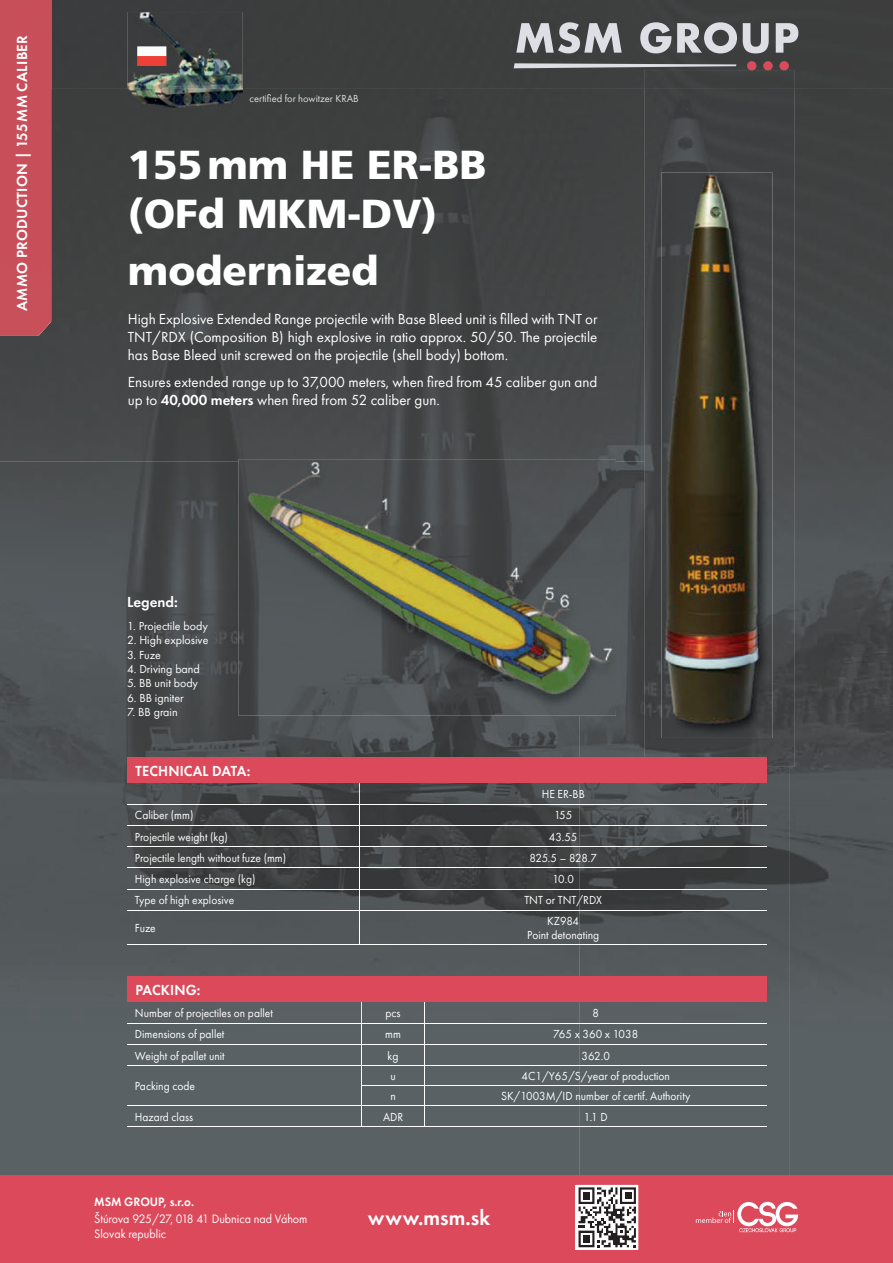
<style>
.page{position:relative;width:893px;height:1263px;background:#fff}
.page>*{position:absolute;margin:0;border:0;box-sizing:border-box;transform-origin:0 0}
.t1{font:900 40.5px/48.6px "Frutiger LT Com";color:#fff}
.t2{font:600 21.9px "Futura PT";letter-spacing:.005em;color:#fff;scale:.96 1}
.t3{font:15px/18px "Futura PT";color:#fff;text-align:justify}
.t4{font:600 15px "Futura PT";letter-spacing:.01em;color:#fff}
.t5{font:600 15px "Futura PT";letter-spacing:.01em;color:#fff;scale:.96 1}
.t6{font:12.6px/15px "Futura PT";color:#fff;scale:.96 1}
.t7{font:600 12.6px "Futura PT";color:#fff;scale:.96 1}
.t8{font:12px/14.4px "Futura PT";color:#fff;text-align:center;scale:.96 1}
.t9{font:12px "Futura PT";color:#fff}
.t10{font:10.5px "Futura PT";color:#dcdddf}
.s1{font-weight:600}
</style>
<div class="page">
<img style="left:0;top:89px;width:644px;height:372px">
<img style="left:790px;top:89px;width:103px;height:1086px">
<img style="left:0;top:461px;width:262px;height:714px">
<img style="left:579px;top:461px;width:104px;height:714px">
<img style="left:262px;top:715px;width:317px;height:460px">
<img style="left:737px;top:767px;width:53px;height:408px">
<img style="left:683px;top:783px;width:54px;height:392px">
<div style="left:0;top:1175px;width:893px;height:88px;background:#db495b"></div>
<svg style="left:576px;top:1185px;width:62px;height:64px;background:#a7a5a6"></svg>
<div style="left:583px;top:1192px;width:7px;height:7px;background:#231f20"></div>
<div style="left:583px;top:1235px;width:7px;height:7px;background:#231f20"></div>
<div style="left:625px;top:1192px;width:6px;height:7px;background:#231f20"></div>
<svg style="left:696px;top:1202px;width:102px;height:30px"></svg>
<div style="left:51px;top:0;width:842px;height:89px;background:#3c3d3d"></div>
<svg style="left:516px;top:22px;width:106px;height:31px;background:#95969a"></svg>
<svg style="left:640px;top:22px;width:31px;height:31px"></svg>
<svg style="left:677px;top:22px;width:60px;height:31px;background:#9c9ea2"></svg>
<svg style="left:743px;top:23px;width:26px;height:30px"></svg>
<svg style="left:776px;top:23px;width:22px;height:30px"></svg>
<svg style="left:514px;top:63px;width:222px;height:5px"></svg>
<div style="left:763px;top:61px;width:9px;height:9px;background:#db495b;border-radius:50%"></div>
<div style="left:747px;top:61px;width:9px;height:9px;background:#db495b;border-radius:50%"></div>
<div style="left:780px;top:61px;width:9px;height:9px;background:#db495b;border-radius:50%"></div>
<div style="left:0;top:0;width:51px;height:336px;background:#c84f5a"></div>
<div style="left:127px;top:757px;width:640px;height:26px;background:#db495b"></div>
<hr style="left:127px;top:846px;width:232px;height:1px;background:#fff">
<hr style="left:127px;top:867px;width:232px;height:1px;background:#fff">
<hr style="left:127px;top:889px;width:232px;height:1px;background:#fff">
<hr style="left:127px;top:910px;width:232px;height:1px;background:#fff">
<hr style="left:359px;top:846px;width:408px;height:1px;background:#fff">
<hr style="left:359px;top:867px;width:408px;height:1px;background:#fff">
<hr style="left:359px;top:889px;width:408px;height:1px;background:#fff">
<hr style="left:359px;top:910px;width:408px;height:1px;background:#fff">
<hr style="left:359px;top:825px;width:408px;height:1px;background:#fff">
<hr style="left:127px;top:825px;width:232px;height:1px;background:#fff">
<hr style="left:127px;top:804px;width:232px;height:1px;background:#fff">
<hr style="left:127px;top:944px;width:232px;height:1px;background:#fff">
<hr style="left:359px;top:804px;width:408px;height:1px;background:#fff">
<svg style="left:359px;top:783px;width:1px;height:127px"></svg>
<hr style="left:359px;top:911px;width:1px;height:33px;background:#fff">
<hr style="left:359px;top:944px;width:408px;height:1px;background:#fff">
<div style="left:127px;top:976px;width:640px;height:26px;background:#db495b"></div>
<hr style="left:425px;top:1044px;width:342px;height:1px;background:#fff">
<hr style="left:127px;top:1065px;width:235px;height:1px;background:#fff">
<hr style="left:362px;top:1065px;width:63px;height:1px;background:#fff">
<hr style="left:425px;top:1065px;width:342px;height:1px;background:#fff">
<hr style="left:361px;top:1085px;width:64px;height:1px;background:#fff">
<hr style="left:425px;top:1085px;width:342px;height:1px;background:#fff">
<hr style="left:362px;top:1044px;width:63px;height:1px;background:#fff">
<hr style="left:362px;top:1023px;width:63px;height:1px;background:#fff">
<hr style="left:127px;top:1023px;width:235px;height:1px;background:#fff">
<hr style="left:127px;top:1044px;width:235px;height:1px;background:#fff">
<hr style="left:425px;top:1023px;width:342px;height:1px;background:#fff">
<hr style="left:127px;top:1105px;width:235px;height:1px;background:#fff">
<hr style="left:127px;top:1126px;width:235px;height:1px;background:#fff">
<hr style="left:362px;top:1105px;width:63px;height:1px;background:#fff">
<svg style="left:361px;top:1002px;width:1px;height:124px"></svg>
<hr style="left:362px;top:1126px;width:63px;height:1px;background:#fff">
<hr style="left:425px;top:1105px;width:342px;height:1px;background:#fff">
<svg style="left:424px;top:1002px;width:1px;height:124px"></svg>
<hr style="left:425px;top:1126px;width:342px;height:1px;background:#fff">
<img style="left:128px;top:89px;width:114px;height:18px">
<img style="left:128px;top:12px;width:114px;height:77px">
<img style="left:137px;top:46px;width:29px;height:1px">
<svg style="left:137px;top:47px;width:30px;height:20px"></svg>
<img style="left:238px;top:459px;width:378px;height:256px">
<img style="left:241px;top:463px;width:375px;height:246px">
<img style="left:644px;top:89px;width:150px;height:678px">
<div style="left:644px;top:70px;width:150px;height:19px;background:#3e3f3f"></div>
<img style="left:644px;top:757px;width:123px;height:10px">
<img style="left:662px;top:172px;width:110px;height:566px">
<p class="t4" style="left:13px;top:311px;width:278px;rotate:-90deg">AMMO PRODUCTION | 155MM CALIBER</p>
<p class="t10" style="left:249px;top:92px;width:111px">certified for howitzer KRAB</p>
<h1 class="t1" style="left:128px;top:141px;width:360px">155 mm HE ER-BB (OFd MKM-DV)</h1>
<h1 class="t1" style="left:128px;top:246px;width:252px">modernized</h1>
<p class="t3" style="left:128px;top:310px;width:471px">High Explosive Extended Range projectile with Base Bleed unit is filled with TNT or TNT/RDX (Composition B) high explosive in ratio approx. 50/50. The projectile has Base Bleed unit screwed on the projectile (shell body) bottom.</p>
<p class="t3" style="left:128px;top:373px;width:471px">Ensures extended range up to 37,000 meters, when fired from 45 caliber gun and up to <span class="s1">40,000 meters</span> when fired from 52 caliber gun.</p>
<p class="t4" style="left:127px;top:592px;width:52px">Legend:</p>
<p class="t9" style="left:127px;top:619px;width:82px">1. Projectile body</p>
<p class="t9" style="left:127px;top:633px;width:83px">2. High explosive</p>
<p class="t9" style="left:127px;top:647px;width:35px">3. Fuze</p>
<p class="t9" style="left:127px;top:662px;width:74px">4. Driving band</p>
<p class="t9" style="left:127px;top:676px;width:73px">5. BB unit body</p>
<p class="t9" style="left:127px;top:691px;width:58px">6. BB igniter</p>
<p class="t9" style="left:127px;top:705px;width:52px">7. BB grain</p>
<p class="t5" style="left:136px;top:761px;width:121px">TECHNICAL DATA:</p>
<p class="t8" style="left:542px;top:787px;width:46px">HE ER-BB</p>
<p class="t8" style="left:135px;top:808px;width:62px">Caliber (mm)</p>
<p class="t8" style="left:554px;top:808px;width:20px">155</p>
<p class="t8" style="left:135px;top:829px;width:98px">Projectile weight (kg)</p>
<p class="t8" style="left:549px;top:829px;width:31px">43.55</p>
<p class="t8" style="left:135px;top:850px;width:159px">Projectile length without fuze (mm)</p>
<p class="t8" style="left:529px;top:850px;width:72px">825.5 – 828.7</p>
<p class="t8" style="left:135px;top:872px;width:127px">High explosive charge (kg)</p>
<p class="t8" style="left:552px;top:872px;width:24px">10.0</p>
<p class="t8" style="left:135px;top:893px;width:105px">Type of high explosive</p>
<p class="t8" style="left:524px;top:893px;width:82px">TNT or TNT/RDX</p>
<p class="t8" style="left:135px;top:921px;width:23px">Fuze</p>
<p class="t8" style="left:527px;top:914px;width:76px">KZ984<br>Point detonating</p>
<p class="t5" style="left:136px;top:980px;width:69px">PACKING:</p>
<p class="t8" style="left:135px;top:1006px;width:145px">Number of projectiles on pallet</p>
<p class="t8" style="left:385px;top:1006px;width:17px">pcs</p>
<p class="t8" style="left:592px;top:1006px;width:8px">8</p>
<p class="t8" style="left:135px;top:1027px;width:95px">Dimensions of pallet</p>
<p class="t8" style="left:385px;top:1027px;width:18px">mm</p>
<p class="t8" style="left:553px;top:1027px;width:90px">765 x 360 x 1038</p>
<p class="t8" style="left:135px;top:1048px;width:95px">Weight of pallet unit</p>
<p class="t8" style="left:388px;top:1048px;width:13px">kg</p>
<p class="t8" style="left:582px;top:1048px;width:31px">362.0</p>
<p class="t8" style="left:135px;top:1079px;width:64px">Packing code</p>
<p class="t8" style="left:390px;top:1069px;width:7px">u</p>
<p class="t8" style="left:522px;top:1069px;width:156px">4C1/Y65/S/year of production</p>
<p class="t8" style="left:390px;top:1089px;width:7px">n</p>
<p class="t8" style="left:501px;top:1089px;width:199px">SK/1003M/ID number of certif. Authority</p>
<p class="t8" style="left:135px;top:1109px;width:62px">Hazard class</p>
<p class="t8" style="left:383px;top:1109px;width:23px">ADR</p>
<p class="t8" style="left:584px;top:1109px;width:26px">1.1 D</p>
<p class="t7" style="left:94px;top:1193px;width:106px">MSM GROUP, s.r.o.</p>
<p class="t6" style="left:94px;top:1211px;width:224px">Štúrova 925/27, 018 41 Dubnica nad Váhom<br>Slovak republic</p>
<h2 class="t2" style="left:368px;top:1204px;width:129px">www.msm.sk</h2>
</div>
